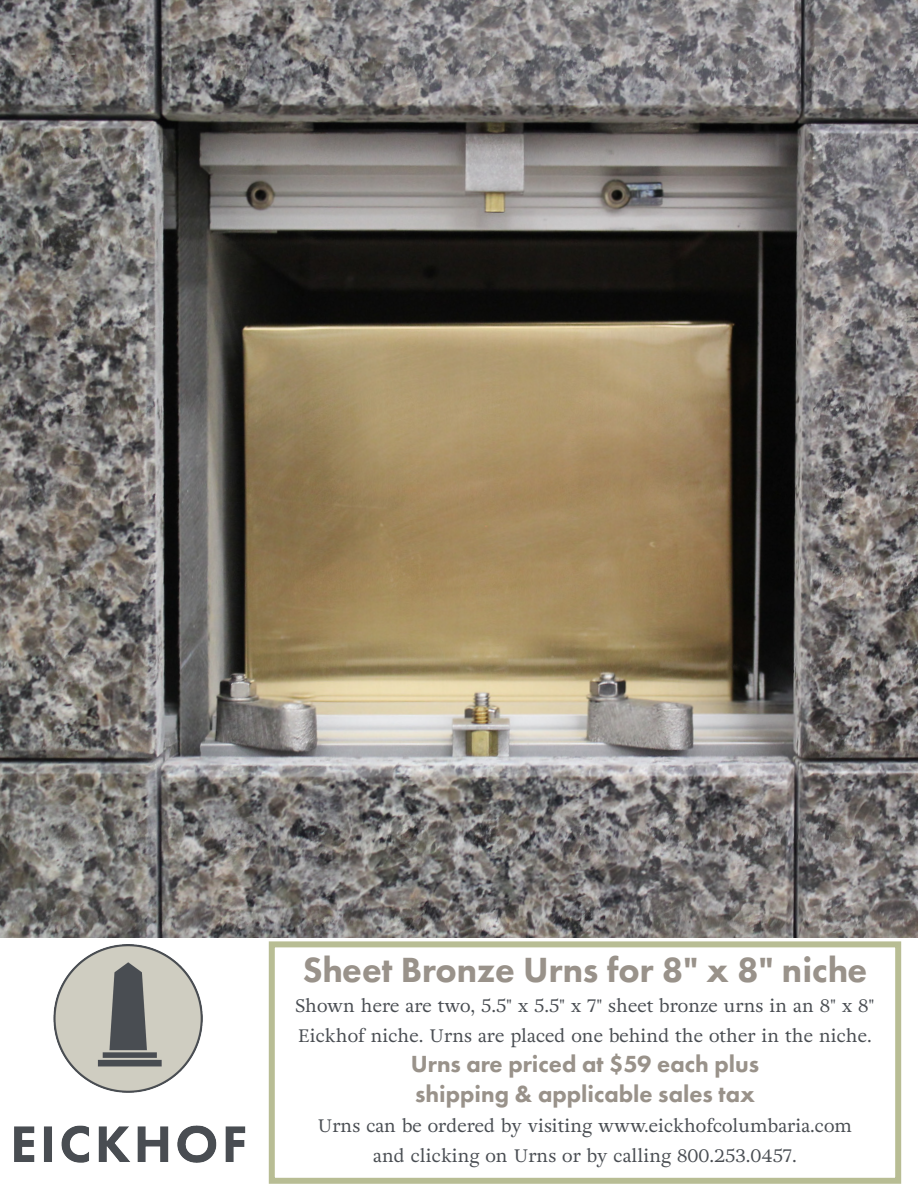
<style>
.page{position:relative;width:918px;height:1188px;background:#fff}
.page>*{position:absolute;margin:0;border:0;box-sizing:border-box;transform-origin:0 0}
.t1{font:800 36px "Futura PT";color:#99928a}
.t2{font:800 24px "Futura PT";color:#99928a}
.t3{font:18px/30px "Adriane Text";color:#494d52}
</style>
<div class="page">
<div style="left:269px;top:941px;width:632px;height:243px;border:6px solid #b8bd94"></div>
<img style="left:0;top:0;width:918px;height:938px">
<img style="left:14px;top:944px;width:232px;height:219px">
<p class="t1" style="left:303px;top:948px;width:566px">Sheet Bronze Urns for 8" x 8" niche</p>
<p class="t3" style="left:296px;top:991px;width:580px">Shown here are two, 5.5" x 5.5" x 7" sheet bronze urns in an 8" x 8"<br>Eickhof niche. Urns are placed one behind the other in the niche.</p>
<p class="t2" style="left:411px;top:1049px;width:350px">Urns are priced at $59 each plus</p>
<p class="t2" style="left:415px;top:1079px;width:341px">shipping &amp; applicable sales tax</p>
<p class="t3" style="left:318px;top:1111px;width:536px">Urns can be ordered by visiting www.eickhofcolumbaria.com</p>
<p class="t3" style="left:373px;top:1141px;width:425px">and clicking on Urns or by calling 800.253.0457.</p>
</div>
